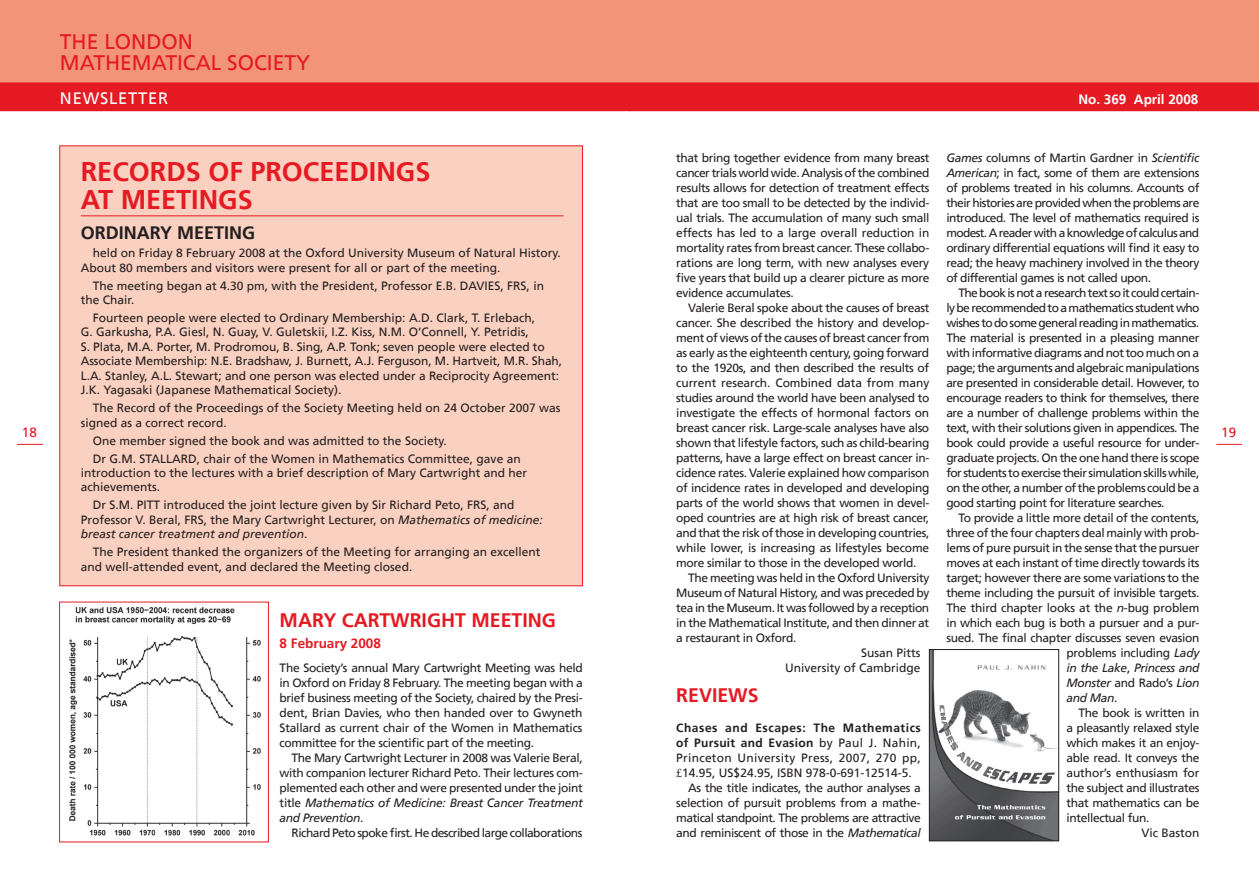
<style>
.page{position:relative;width:1259px;height:893px;background:#fff}
.page>*{position:absolute;margin:0;border:0;box-sizing:border-box;transform-origin:0 0}
.t1{font:700 27px/28.5px "Frutiger CE";color:#e51a23}
.t2{font:21px/21px "Frutiger CE";color:#e51a23}
.t3{font:700 19.5px "Frutiger CE";color:#e51a23}
.t4{font:700 18px "Frutiger CE";color:#231f20}
.t5{font:16.5px "Frutiger CE";letter-spacing:.05em;color:#fff}
.t6{font:700 13.5px "Frutiger CE";color:#fff}
.t7{font:700 13.5px "Frutiger CE";color:#e51a23}
.t8{font:13.5px "Frutiger CE";color:#e51a23}
.t9{font:12px/15px "Frutiger CE";letter-spacing:-.005em;color:#231f20}
.t10{font:12px "Frutiger CE";letter-spacing:-.03em;color:#231f20}
.t11{font:italic 12px/15px "Frutiger CE";letter-spacing:-.03em;color:#231f20;text-align:justify}
.t12{font:12px "Frutiger CE";letter-spacing:-.045em;color:#231f20}
.t13{font:12px "Frutiger CE";letter-spacing:-.04em;color:#231f20}
.t14{font:12px "Frutiger CE";letter-spacing:-.025em;color:#231f20}
.t15{font:12px "Frutiger CE";letter-spacing:-.035em;color:#231f20}
.t16{font:12px "Frutiger CE";letter-spacing:.025em;color:#231f20}
.t17{font:700 12px "Frutiger CE";letter-spacing:.025em;color:#231f20}
.t18{font:700 12px "Frutiger CE";letter-spacing:.045em;color:#231f20}
.s1{font-style:italic}
.s2{font-weight:400}
.s3{font-family:"Times New Roman"}
.s4{font-style:normal}
</style>
<div class="page">
<div style="left:0;top:0;width:629px;height:25px;background:#f19478"></div>
<svg style="left:17px;top:444px;width:26px;height:1px"></svg>
<div style="left:629px;top:0;width:630px;height:25px;background:#f19478"></div>
<svg style="left:0;top:25px;width:1259px;height:87px;background:#ed6d5d"></svg>
<div style="left:993px;top:92px;width:207px;height:17px;border:2px solid #e51a23"></div>
<svg style="left:1216px;top:444px;width:26px;height:1px"></svg>
<div style="left:60px;top:146px;width:522px;height:440px;background:#fad0c0"></div>
<hr style="left:81px;top:216px;width:482px;height:1px;background:#e51a23">
<img style="left:69px;top:606px;width:192px;height:230px">
<div style="left:59px;top:602px;width:210px;height:240px;border:1px solid #e51a23"></div>
<img style="left:931px;top:651px;width:126px;height:188px">
<div style="left:929px;top:649px;width:130px;height:192px;border:1px solid #231f20"></div>
<p class="t8" style="left:22px;top:424px;width:17px">18</p>
<h2 class="t2" style="left:60px;top:31px;width:252px">THE LONDON<br>MATHEMATICAL SOCIETY</h2>
<h3 class="t5" style="left:60px;top:88px;width:110px">NEWSLETTER</h3>
<h1 class="t1" style="left:81px;top:157px;width:351px">RECORDS OF PROCEEDINGS<br>AT MEETINGS</h1>
<h3 class="t4" style="left:81px;top:222px;width:176px">ORDINARY MEETING</h3>
<p class="t9" style="left:81px;top:246px;width:481px;line-height:14.4px;text-indent:12px">held on Friday 8 February 2008 at the Oxford University Museum of Natural History.<br>About 80 members and visitors were present for all or part of the meeting.</p>
<p class="t9" style="left:81px;top:278px;width:465px;line-height:14.4px;text-indent:12px">The meeting began at 4.30 pm, with the President, Professor E.B. DAVIES, FRS, in the Chair.</p>
<p class="t9" style="left:81px;top:311px;width:483px;line-height:14.4px;text-indent:12px">Fourteen people were elected to Ordinary Membership: A.D. Clark, T. Erlebach,<br>G. Garkusha, P.A. Giesl, N. Guay, V. Guletskii, I.Z. Kiss, N.M. O’Connell, Y. Petridis,<br>S. Plata, M.A. Porter, M. Prodromou, B. Sing, A.P. Tonk; seven people were elected to Associate Membership: N.E. Bradshaw, J. Burnett, A.J. Ferguson, M. Hartveit, M.R. Shah, L.A. Stanley, A.L. Stewart; and one person was elected under a Reciprocity Agreement:<br>J.K. Yagasaki (Japanese Mathematical Society).</p>
<p class="t9" style="left:81px;top:401px;width:481px;line-height:14.4px;text-indent:12px">The Record of the Proceedings of the Society Meeting held on 24 October 2007 was signed as a correct record.</p>
<p class="t9" style="left:93px;top:431px;width:429px;line-height:18px">One member signed the book and was admitted to the Society.<br>Dr G.M. STALLARD, chair of the Women in Mathematics Committee, gave an</p>
<p class="t9" style="left:81px;top:465px;width:448px;line-height:14.4px">introduction to the lectures with a brief description of Mary Cartwright and her achievements.</p>
<p class="t9" style="left:81px;top:498px;width:463px;line-height:14.4px;text-indent:12px">Dr S.M. PITT introduced the joint lecture given by Sir Richard Peto, FRS, and<br>Professor V. Beral, FRS, the Mary Cartwright Lecturer, on <span class="s1">Mathematics of medicine: breast cancer treatment and prevention</span>.</p>
<p class="t9" style="left:81px;top:545px;width:461px;line-height:14.4px;text-indent:12px">The President thanked the organizers of the Meeting for arranging an excellent and well-attended event, and declared the Meeting closed.</p>
<h3 class="t3" style="left:280px;top:608px;width:278px">MARY CARTWRIGHT MEETING</h3>
<p class="t7" style="left:280px;top:635px;width:103px">8 February 2008</p>
<p class="t9" style="left:280px;top:660px;width:304px;text-align:justify">The Society’s annual Mary Cartwright Meeting was held in Oxford on Friday 8 February. The meeting began with a brief business meeting of the Society, chaired by the Presi&shy;dent, Brian Davies, who then handed over to Gwyneth Stallard as current chair of the Women in Mathematics committee for the scientific part of the meeting.</p>
<p class="t9" style="left:280px;top:750px;width:305px;text-align:justify;text-indent:12px">The Mary Cartwright Lecturer in 2008 was Valerie Beral, with companion lecturer Richard Peto. Their lectures com&shy;plemented each other and were presented under the joint title <span class="s1">Mathematics of Medicine: Breast Cancer Treatment and Prevention</span>.</p>
<p class="t12" style="left:292px;top:825px;width:292px">Richard Peto spoke first. He described large collaborations</p>
<p class="t6" style="left:1078px;top:91px;width:122px">No. 369 April 2008</p>
<p class="t9" style="left:676px;top:150px;width:255px;text-align:justify">that bring together evidence from many breast cancer trials world wide. Analysis of the combined results allows for detection of treatment effects that are too small to be detected by the individ&shy;ual trials. The accumulation of many such small effects has led to a large overall reduction in mortality rates from breast cancer. These collabo&shy;rations are long term, with new analyses every five years that build up a clearer picture as more evidence accumulates.</p>
<p class="t9" style="left:676px;top:300px;width:255px;text-align:justify;text-indent:12px">Valerie Beral spoke about the causes of breast cancer. She described the history and develop&shy;ment of views of the causes of breast cancer from as early as the eighteenth century, going forward to the 1920s, and then described the results of current research. Combined data from many studies around the world have been analysed to investigate the effects of hormonal factors on breast cancer risk. Large-scale analyses have also shown that lifestyle factors, such as child-bearing patterns, have a large effect on breast cancer in&shy;cidence rates. Valerie explained how comparison of incidence rates in developed and developing parts of the world shows that women in devel&shy;oped countries are at high risk of breast cancer, and that the risk of those in developing countries, while lower, is increasing as lifestyles become more similar to those in the developed world.</p>
<p class="t9" style="left:676px;top:570px;width:255px;text-align:justify;text-indent:12px">The meeting was held in the Oxford University Museum of Natural History, and was preceded by tea in the Museum. It was followed by a reception in the Mathematical Institute, and then dinner at a restaurant in Oxford.</p>
<p class="t9" style="left:785px;top:645px;width:137px;text-align:right">Susan Pitts<br>University of Cambridge</p>
<h3 class="t3" style="left:676px;top:683px;width:84px">REVIEWS</h3>
<p class="t18" style="left:676px;top:720px;width:246px">Chases and Escapes: The Mathematics</p>
<p class="t17" style="left:676px;top:735px;width:246px">of Pursuit and Evasion <span class="s2">by Paul J. Nahin,</span></p>
<p class="t16" style="left:676px;top:750px;width:246px">Princeton University Press, 2007, 270 pp,</p>
<p class="t9" style="left:676px;top:765px;width:237px"><span class="s3">£</span>14.95, US$24.95, ISBN 978-0-691-12514-5.</p>
<p class="t10" style="left:688px;top:780px;width:234px">As the title indicates, the author analyses a</p>
<p class="t9" style="left:676px;top:795px;width:246px">selection of pursuit problems from a mathe-</p>
<p class="t13" style="left:676px;top:810px;width:246px">matical standpoint. The problems are attractive</p>
<p class="t15" style="left:676px;top:825px;width:246px">and reminiscent of those in the <span class="s1">Mathematical</span></p>
<p class="t9" style="left:946px;top:150px;width:255px;text-align:justify"><span class="s1">Games</span> columns of Martin Gardner in <span class="s1">Scientific American</span>; in fact, some of them are extensions of problems treated in his columns. Accounts of their histories are provided when the problems are introduced. The level of mathematics required is modest. A reader with a knowledge of calculus and ordinary differential equations will find it easy to read; the heavy machinery involved in the theory of differential games is not called upon.</p>
<p class="t9" style="left:946px;top:285px;width:255px;text-align:justify;text-indent:12px">The book is not a research text so it could certain&shy;ly be recommended to a mathematics student who wishes to do some general reading in mathematics.<br>The material is presented in a pleasing manner with informative diagrams and not too much on a page; the arguments and algebraic manipulations are presented in considerable detail. However, to encourage readers to think for themselves, there are a number of challenge problems within the text, with their solutions given in appendices. The book could provide a useful resource for under&shy;graduate projects. On the one hand there is scope for students to exercise their simulation skills while, on the other, a number of the problems could be a good starting point for literature searches.</p>
<p class="t9" style="left:946px;top:510px;width:255px;text-align:justify;text-indent:12px">To provide a little more detail of the contents, three of the four chapters deal mainly with prob&shy;lems of pure pursuit in the sense that the pursuer moves at each instant of time directly towards its target; however there are some variations to the theme including the pursuit of invisible targets.<br>The third chapter looks at the <span class="s1">n</span>-bug problem in which each bug is both a pursuer and a pur&shy;sued. The final chapter discusses seven evasion</p>
<p class="t11" style="left:1066px;top:645px;width:134px"><span class="s4">problems including</span> Lady in the Lake<span class="s4">,</span> Princess and Monster <span class="s4">and Rado’s</span> Lion and Man<span class="s4">.</span></p>
<p class="t14" style="left:1078px;top:705px;width:122px">The book is written in</p>
<p class="t10" style="left:1066px;top:720px;width:134px">a pleasantly relaxed style</p>
<p class="t10" style="left:1066px;top:735px;width:134px">which makes it an enjoy-</p>
<p class="t14" style="left:1066px;top:750px;width:134px">able read. It conveys the</p>
<p class="t9" style="left:1066px;top:765px;width:134px">author’s enthusiasm for</p>
<p class="t10" style="left:1066px;top:780px;width:134px">the subject and illustrates</p>
<p class="t10" style="left:1066px;top:795px;width:134px">that mathematics can be</p>
<p class="t10" style="left:1066px;top:810px;width:84px">intellectual fun.</p>
<p class="t9" style="left:1141px;top:825px;width:59px">Vic Baston</p>
<p class="t8" style="left:1221px;top:424px;width:17px">19</p>
</div>
